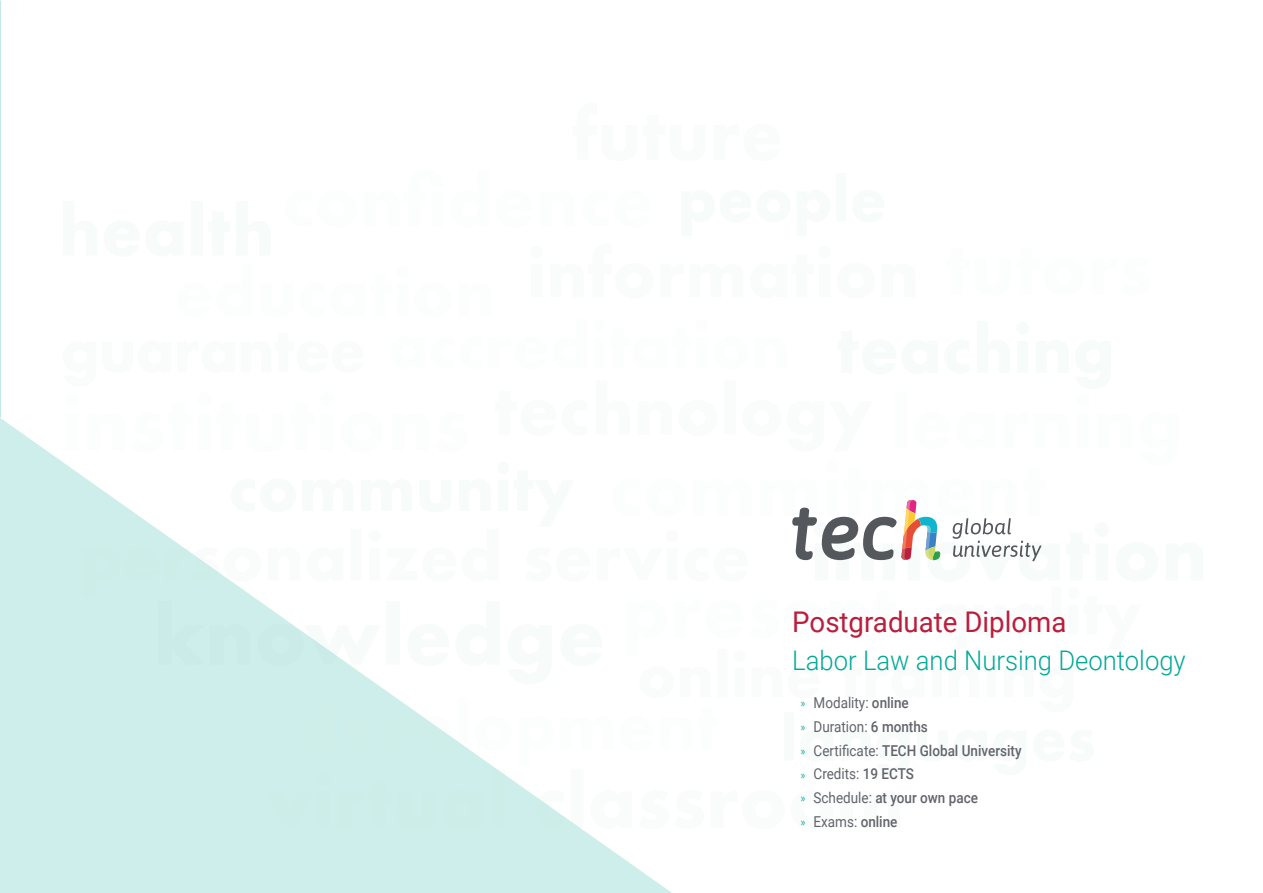
<style>
.page{position:relative;width:1263px;height:893px;background:#fff}
.page>*{position:absolute;margin:0;border:0;box-sizing:border-box;transform-origin:0 0}
.t1{font:28.5px "Roboto";color:#ba1e3c}
.t2{font:300 27px "Roboto";color:#00a996;scale:.95 1}
.t3{font:500 15px/23.7px "Roboto";color:#61646a;scale:.9 1}
.s1{font-family:"Myriad Pro";font-weight:400;font-size:12px;color:#00a996}
.s2{font-weight:400}
</style>
<div class="page">
<div style="left:0;top:418px;width:672px;height:475px;background:#cdeeea"></div>
<svg style="left:63px;top:418px;width:979px;height:411px"></svg>
<h1 class="t1" style="left:792px;top:602px;width:276px">Postgraduate Diploma</h1>
<h2 class="t2" style="left:792px;top:641px;width:416px">Labor Law and Nursing Deontology</h2>
<p class="t3" style="left:801px;top:690px;width:247px"><span class="s1">»</span> <span class="s2">Modality:</span> online<br><span class="s1">»</span> <span class="s2">Duration:</span> 6 months<br><span class="s1">»</span> <span class="s2">Certificate:</span> TECH Global University <span class="s1">»</span> <span class="s2">Credits:</span> 19 ECTS<br><span class="s1">»</span> <span class="s2">Schedule:</span> at your own pace<br><span class="s1">»</span> <span class="s2">Exams:</span> online</p>
</div>
